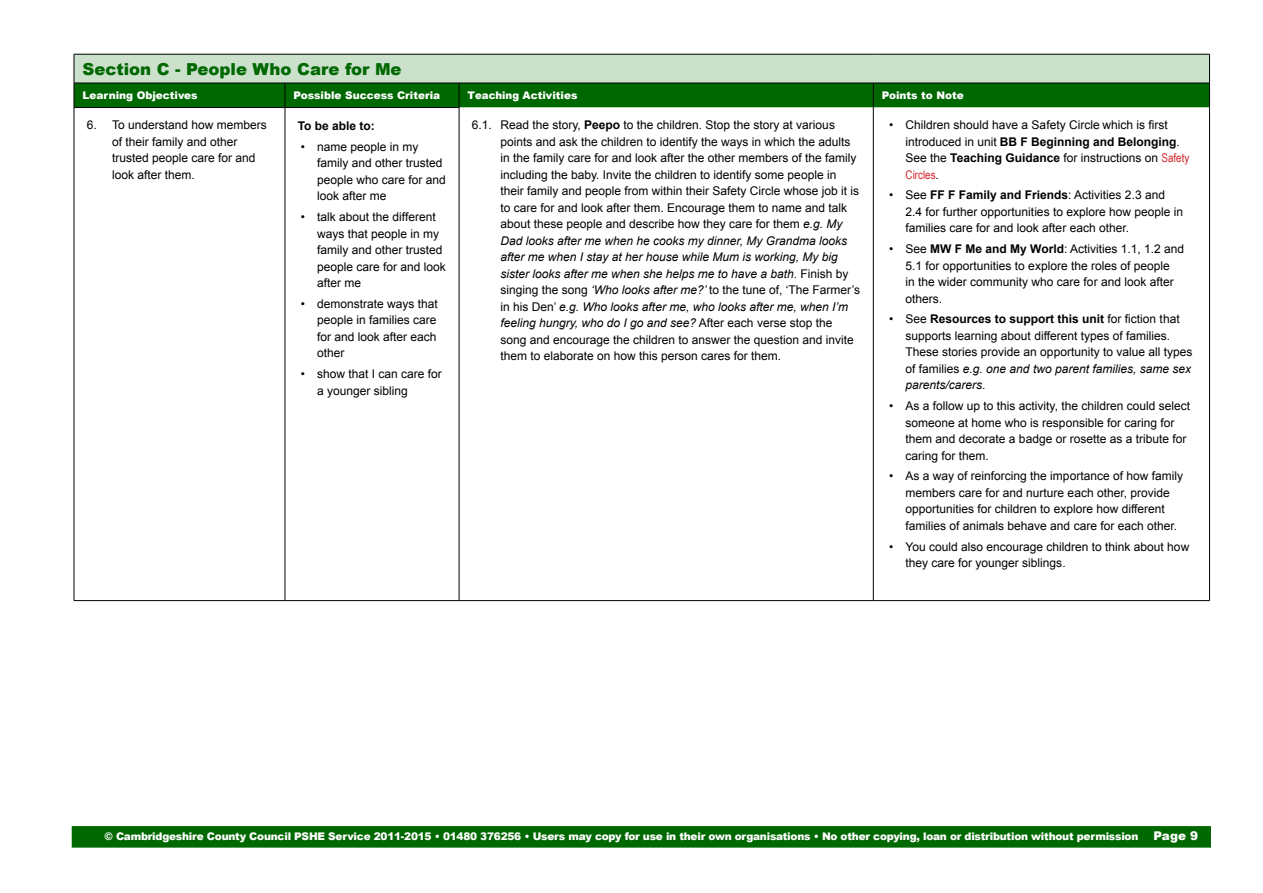
<style>
.page{position:relative;width:1263px;height:893px;background:#fff}
.page>*{position:absolute;margin:0;border:0;box-sizing:border-box;transform-origin:0 0}
.t1{font:900 16.5px "Arial";color:#006800}
.t2{font:12px/16.5px "Arial";color:#000}
.t3{font:700 12px "Arial";color:#000}
.t4{font:12px "Arial Narrow";color:#d2232a}
.t5{font:900 10.5px "Arial";letter-spacing:-.02em;color:#fff}
.t6{font:900 10.5px "Arial";color:#fff}
.s1{font-weight:700}
.s2{font-style:italic}
.s3{font-family:"Arial Narrow";color:#d2232a}
.s4{font-family:"Arial";color:#000}
.s5{font-size:12px}
</style>
<div class="page">
<div style="left:72px;top:826px;width:1139px;height:22px;background:#006800;border:2px solid #006800"></div>
<svg style="left:74px;top:54px;width:1136px;height:54px;background:#6ba46b"></svg>
<hr style="left:74px;top:107px;width:211px;height:1px;background:#000">
<hr style="left:74px;top:108px;width:1px;height:492px;background:#000">
<hr style="left:285px;top:107px;width:174px;height:1px;background:#000">
<hr style="left:285px;top:108px;width:1px;height:492px;background:#000">
<hr style="left:74px;top:600px;width:211px;height:1px;background:#000">
<hr style="left:285px;top:600px;width:174px;height:1px;background:#000">
<hr style="left:459px;top:108px;width:1px;height:492px;background:#000">
<hr style="left:459px;top:600px;width:414px;height:1px;background:#000">
<hr style="left:873px;top:108px;width:1px;height:492px;background:#000">
<hr style="left:1209px;top:108px;width:1px;height:492px;background:#000">
<hr style="left:873px;top:600px;width:337px;height:1px;background:#000">
<h1 class="t1" style="left:82px;top:57px;width:321px">Section C - People Who Care for Me</h1>
<p class="t6" style="left:82px;top:88px;width:117px">Learning Objectives</p>
<p class="t6" style="left:293px;top:88px;width:148px">Possible Success Criteria</p>
<p class="t6" style="left:468px;top:88px;width:111px">Teaching Activities</p>
<p class="t6" style="left:882px;top:88px;width:83px">Points to Note</p>
<p class="t2" style="left:112px;top:117px;width:156px;text-indent:-26px">6. To understand how members of their family and other trusted people care for and look after them.</p>
<p class="t3" style="left:298px;top:118px;width:79px">To be able to:</p>
<p class="t2" style="left:500px;top:117px;width:361px;text-indent:-28px">6.1. Read the story, <span class="s1">Peepo</span> to the children. Stop the story at various points and ask the children to identify the ways in which the adults in the family care for and look after the other members of the family including the baby. Invite the children to identify some people in their family and people from within their Safety Circle whose job it is to care for and look after them. Encourage them to name and talk about these people and describe how they care for them <span class="s2">e.g. My Dad looks after me when he cooks my dinner, My Grandma looks after me when I stay at her house while Mum is working, My big sister looks after me when she helps me to have a bath</span>. Finish by singing the song <span class="s2">‘Who looks after me?’</span> to the tune of, ‘The Farmer’s in his Den’ <span class="s2">e.g. Who looks after me, who looks after me, when I’m feeling hungry, who do I go and see?</span> After each verse stop the song and encourage the children to answer the question and invite them to elaborate on how this person cares for them.</p>
<p class="t2" style="left:905px;top:117px;width:285px;text-indent:-16px">• Children should have a Safety Circle which is first introduced in unit <span class="s1">BB F Beginning and Belonging</span>.<br>See the <span class="s1">Teaching Guidance</span> for instructions on <span class="s3">Safety</span></p>
<p class="t2" style="left:317px;top:139px;width:130px;text-indent:-16px">• name people in my family and other trusted people who care for and look after me</p>
<p class="t2" style="left:317px;top:209px;width:130px;text-indent:-16px">• talk about the different ways that people in my family and other trusted people care for and look after me</p>
<p class="t2" style="left:317px;top:296px;width:122px;text-align:justify;text-indent:-16px">• demonstrate ways that people in families care for and look after each other</p>
<p class="t2" style="left:317px;top:366px;width:126px;text-indent:-16px">• show that I can care for a younger sibling</p>
<p class="t4" style="left:905px;top:165px;width:35px">Circles<span class="s4">.</span></p>
<p class="t2" style="left:905px;top:187px;width:279px;text-indent:-16px">• See <span class="s1">FF F Family and Friends</span>: Activities 2.3 and<br>2.4 for further opportunities to explore how people in families care for and look after each other.</p>
<p class="t2" style="left:905px;top:241px;width:280px;text-indent:-16px">• See <span class="s1">MW F Me and My World</span>: Activities 1.1, 1.2 and 5.1 for opportunities to explore the roles of people<br>in the wider community who care for and look after others.</p>
<p class="t2" style="left:905px;top:311px;width:288px;text-indent:-16px">• See <span class="s1">Resources to support this unit</span> for fiction that supports learning about different types of families.<br>These stories provide an opportunity to value all types of families <span class="s2">e.g. one and two parent families, same sex parents/carers</span>.</p>
<p class="t2" style="left:905px;top:398px;width:286px;text-indent:-16px">• As a follow up to this activity, the children could select someone at home who is responsible for caring for them and decorate a badge or rosette as a tribute for caring for them.</p>
<p class="t2" style="left:905px;top:468px;width:279px;text-indent:-16px">• As a way of reinforcing the importance of how family members care for and nurture each other, provide opportunities for children to explore how different families of animals behave and care for each other.</p>
<p class="t2" style="left:905px;top:538px;width:285px;text-indent:-16px">• You could also encourage children to think about how they care for younger siblings.</p>
<p class="t5" style="left:105px;top:829px;width:1095px">© Cambridgeshire County Council PSHE Service 2011-2015 • 01480 376256 • Users may copy for use in their own organisations • No other copying, loan or distribution without permission <span class="s5">Page 9</span></p>
</div>
